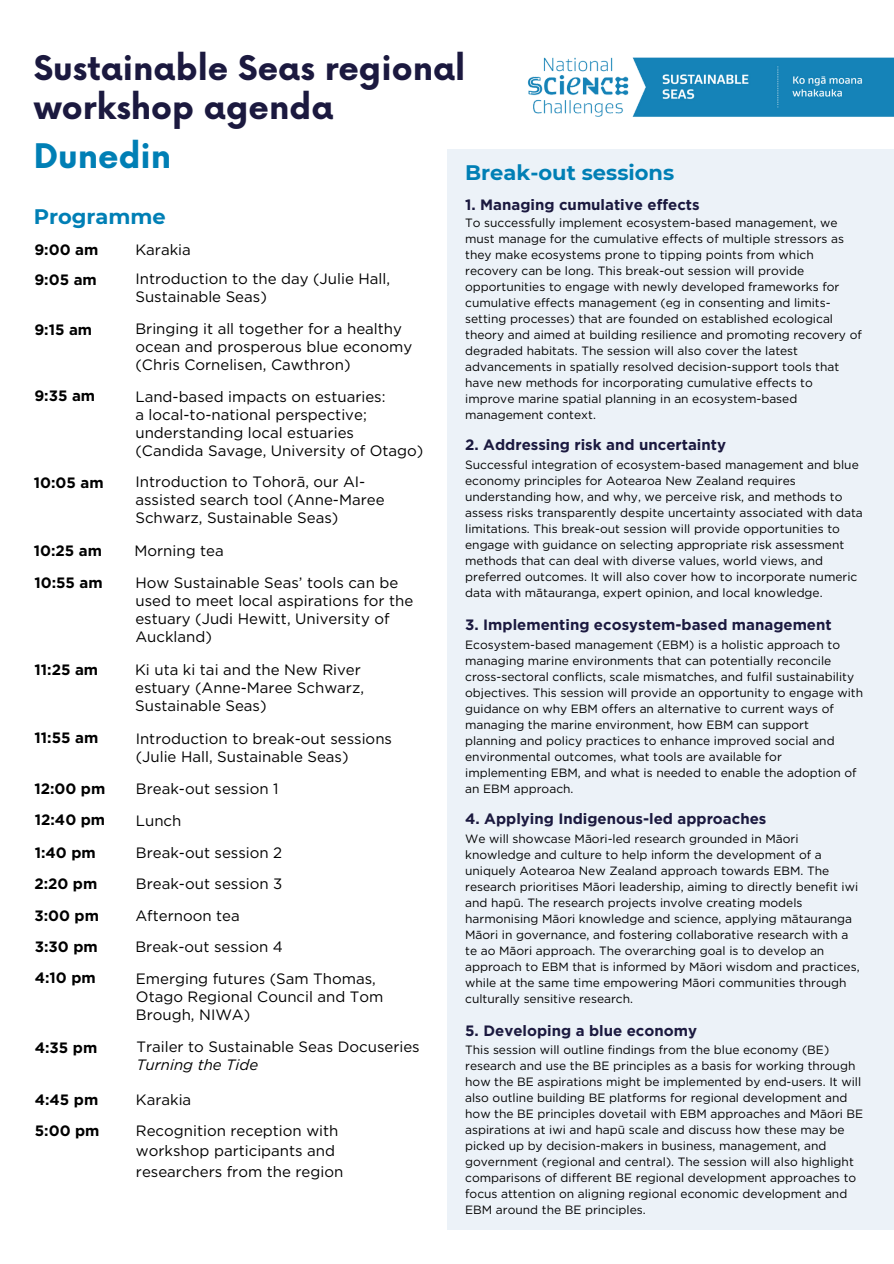
<style>
.page{position:relative;width:894px;height:1264px;background:#fff}
.page>*{position:absolute;margin:0;border:0;box-sizing:border-box;transform-origin:0 0}
.t1{font:700 33px/39.3px "Now";color:#1b193f}
.t2{font:700 33px "Now";color:#007fb5}
.t3{font:700 21px "Montserrat";color:#007fb5}
.t4{font:15px/18px "Gotham";color:#000}
.t5{font:700 15px "Gotham";color:#1b193f}
.t6{font:700 15px "Gotham";color:#000}
.t7{font:12px/16px "Gotham";color:#000}
.s1{font-style:italic}
</style>
<div class="page">
<div style="left:446px;top:149px;width:447px;height:1079px;background:#ecf2f8"></div>
<img style="left:527px;top:57px;width:366px;height:60px">
<p class="t1" style="left:34px;top:50px;width:433px">Sustainable Seas regional workshop agenda</p>
<p class="t2" style="left:34px;top:138px;width:139px">Dunedin</p>
<h3 class="t3" style="left:34px;top:204px;width:134px">Programme</h3>
<h1 class="t6" style="left:34px;top:240px;width:65px">9:00 am</h1>
<h2 class="t6" style="left:34px;top:270px;width:64px">9:05 am</h2>
<h3 class="t6" style="left:34px;top:320px;width:59px">9:15 am</h3>
<h4 class="t4" style="left:135px;top:240px;width:57px">Karakia</h4>
<h3 class="t4" style="left:135px;top:270px;width:256px">Introduction to the day (Julie Hall,<br>Sustainable Seas)</h3>
<h4 class="t4" style="left:135px;top:319px;width:278px">Bringing it all together for a healthy ocean and prosperous blue economy (Chris Cornelisen, Cawthron)</h4>
<p class="t6" style="left:34px;top:387px;width:62px">9:35 am</p>
<h3 class="t4" style="left:135px;top:387px;width:289px">Land-based impacts on estuaries:<br>a local-to-national perspective; understanding local estuaries (Candida Savage, University of Otago)</h3>
<p class="t6" style="left:34px;top:473px;width:71px">10:05 am</p>
<h3 class="t4" style="left:135px;top:472px;width:251px">Introduction to Tohorā, our AI&shy;assisted search tool (Anne-Maree<br>Schwarz, Sustainable Seas)</h3>
<h4 class="t6" style="left:34px;top:541px;width:70px">10:25 am</h4>
<h4 class="t6" style="left:34px;top:573px;width:70px">10:55 am</h4>
<h4 class="t4" style="left:134px;top:541px;width:91px">Morning tea</h4>
<h4 class="t4" style="left:135px;top:574px;width:279px">How Sustainable Seas’ tools can be used to meet local aspirations for the estuary (Judi Hewitt, University of<br>Auckland)</h4>
<p class="t6" style="left:35px;top:660px;width:65px">11:25 am</p>
<h3 class="t4" style="left:135px;top:660px;width:230px">Ki uta ki tai and the New River estuary (Anne-Maree Schwarz,<br>Sustainable Seas)</h3>
<p class="t6" style="left:35px;top:729px;width:65px">11:55 am</p>
<h3 class="t4" style="left:136px;top:729px;width:258px">Introduction to break-out sessions (Julie Hall, Sustainable Seas)</h3>
<h3 class="t6" style="left:34px;top:779px;width:72px">12:00 pm</h3>
<h3 class="t6" style="left:35px;top:811px;width:72px">12:40 pm</h3>
<h4 class="t4" style="left:136px;top:779px;width:144px">Break-out session 1</h4>
<h3 class="t4" style="left:136px;top:811px;width:47px">Lunch</h3>
<h3 class="t6" style="left:35px;top:843px;width:62px">1:40 pm</h3>
<h4 class="t4" style="left:136px;top:843px;width:148px">Break-out session 2</h4>
<h3 class="t6" style="left:34px;top:874px;width:64px">2:20 pm</h3>
<h3 class="t6" style="left:34px;top:906px;width:66px">3:00 pm</h3>
<h4 class="t4" style="left:135px;top:906px;width:106px">Afternoon tea</h4>
<h4 class="t4" style="left:136px;top:874px;width:148px">Break-out session 3</h4>
<h4 class="t6" style="left:35px;top:937px;width:64px">3:30 pm</h4>
<h2 class="t4" style="left:135px;top:937px;width:149px">Break-out session 4</h2>
<h3 class="t6" style="left:35px;top:968px;width:62px">4:10 pm</h3>
<h3 class="t4" style="left:136px;top:969px;width:249px">Emerging futures (Sam Thomas,<br>Otago Regional Council and Tom<br>Brough, NIWA)</h3>
<h3 class="t6" style="left:35px;top:1038px;width:64px">4:35 pm</h3>
<h3 class="t4" style="left:136px;top:1037px;width:285px">Trailer to Sustainable Seas Docuseries<br><span class="s1">Turning the Tide</span></h3>
<h4 class="t6" style="left:35px;top:1090px;width:65px">4:45 pm</h4>
<h3 class="t4" style="left:136px;top:1090px;width:57px">Karakia</h3>
<h4 class="t6" style="left:35px;top:1121px;width:66px">5:00 pm</h4>
<h3 class="t4" style="left:136px;top:1120px;width:209px;line-height:20.2px">Recognition reception with workshop participants and researchers from the region</h3>
<h4 class="t3" style="left:465px;top:159px;width:210px">Break-out sessions</h4>
<h3 class="t5" style="left:465px;top:195px;width:236px">1. Managing cumulative effects</h3>
<h4 class="t7" style="left:465px;top:215px;width:398px">To successfully implement ecosystem-based management, we must manage for the cumulative effects of multiple stressors as they make ecosystems prone to tipping points from which recovery can be long. This break-out session will provide opportunities to engage with newly developed frameworks for cumulative effects management (eg in consenting and limits&shy;setting processes) that are founded on established ecological theory and aimed at building resilience and promoting recovery of degraded habitats. The session will also cover the latest advancements in spatially resolved decision-support tools that have new methods for incorporating cumulative effects to improve marine spatial planning in an ecosystem-based management context.</h4>
<h3 class="t5" style="left:465px;top:436px;width:262px">2. Addressing risk and uncertainty</h3>
<h4 class="t7" style="left:465px;top:456px;width:399px">Successful integration of ecosystem-based management and blue economy principles for Aotearoa New Zealand requires understanding how, and why, we perceive risk, and methods to assess risks transparently despite uncertainty associated with data limitations. This break-out session will provide opportunities to engage with guidance on selecting appropriate risk assessment methods that can deal with diverse values, world views, and preferred outcomes. It will also cover how to incorporate numeric data with mātauranga, expert opinion, and local knowledge.</h4>
<h3 class="t5" style="left:465px;top:616px;width:368px">3. Implementing ecosystem-based management</h3>
<h3 class="t7" style="left:465px;top:636px;width:399px">Ecosystem-based management (EBM) is a holistic approach to managing marine environments that can potentially reconcile cross-sectoral conflicts, scale mismatches, and fulfil sustainability objectives. This session will provide an opportunity to engage with guidance on why EBM offers an alternative to current ways of managing the marine environment, how EBM can support planning and policy practices to enhance improved social and environmental outcomes, what tools are available for implementing EBM, and what is needed to enable the adoption of an EBM approach.</h3>
<h4 class="t5" style="left:465px;top:810px;width:303px">4. Applying Indigenous-led approaches</h4>
<h3 class="t7" style="left:465px;top:830px;width:396px">We will showcase Māori-led research grounded in Māori knowledge and culture to help inform the development of a uniquely Aotearoa New Zealand approach towards EBM. The research prioritises Māori leadership, aiming to directly benefit iwi and hapū. The research projects involve creating models harmonising Māori knowledge and science, applying mātauranga Māori in governance, and fostering collaborative research with a te ao Māori approach. The overarching goal is to develop an approach to EBM that is informed by Māori wisdom and practices, while at the same time empowering Māori communities through culturally sensitive research.</h3>
<h4 class="t5" style="left:465px;top:1021px;width:233px">5. Developing a blue economy</h4>
<h4 class="t7" style="left:465px;top:1041px;width:399px">This session will outline findings from the blue economy (BE) research and use the BE principles as a basis for working through how the BE aspirations might be implemented by end-users. It will also outline building BE platforms for regional development and how the BE principles dovetail with EBM approaches and Māori BE aspirations at iwi and hapū scale and discuss how these may be picked up by decision-makers in business, management, and government (regional and central). The session will also highlight comparisons of different BE regional development approaches to focus attention on aligning regional economic development and EBM around the BE principles.</h4>
</div>
